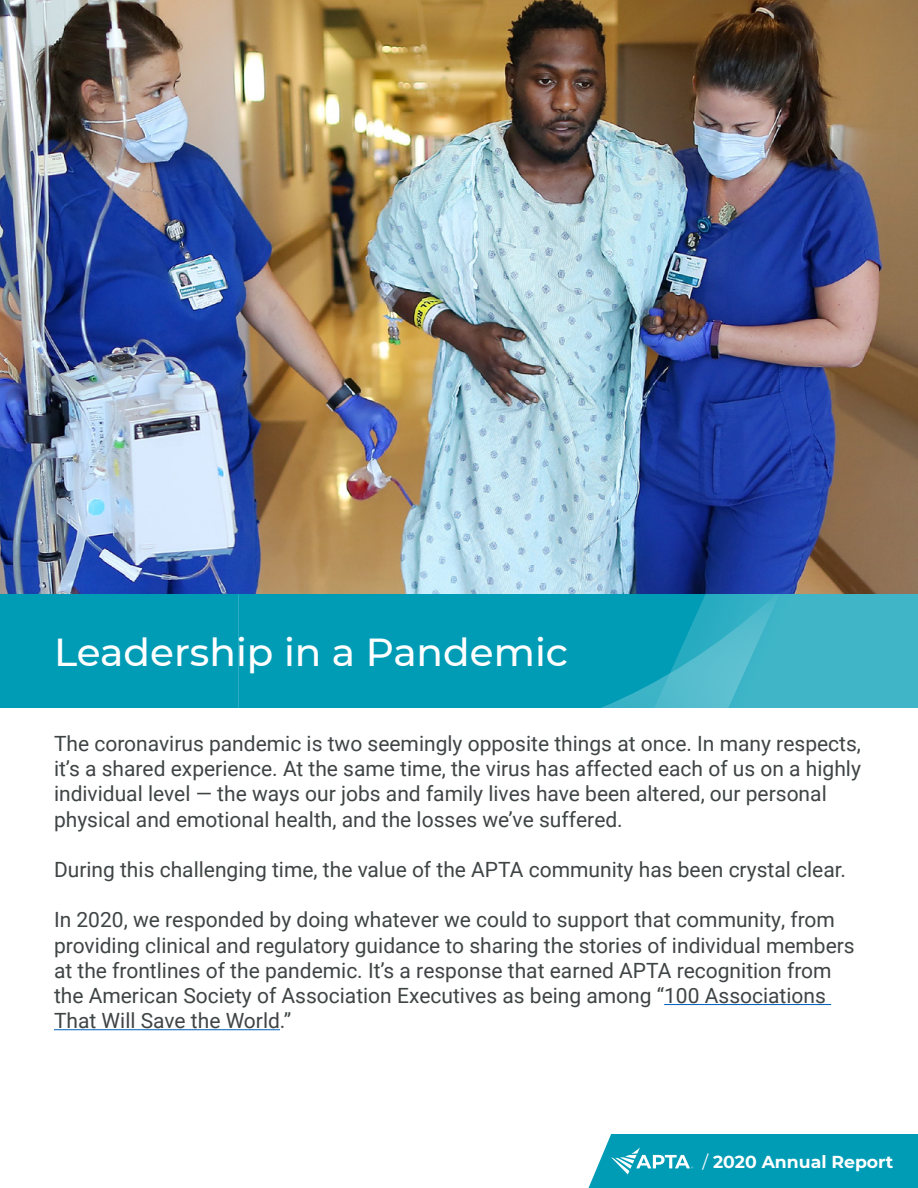
<style>
.page{position:relative;width:918px;height:1188px;background:#fff}
.page>*{position:absolute;margin:0;border:0;box-sizing:border-box;transform-origin:0 0}
.t1{font:500 39px "APTA Sans";color:#fff}
.t2{font:21px/25.2px "Roboto";color:#3f4444}
.t3{font:700 17.25px "APTA Sans";color:#fff}
.s1{font-weight:400}
</style>
<div class="page">
<svg style="left:589px;top:1134px;width:329px;height:54px;background:#0fa2ba"></svg>
<hr style="left:664px;top:1004px;width:167px;height:1px;background:#0563c1">
<hr style="left:54px;top:1029px;width:226px;height:1px;background:#0563c1">
<img style="left:0;top:0;width:918px;height:594px">
<div style="left:0;top:594px;width:918px;height:114px;background:#009cb6"></div>
<div style="left:239px;top:594px;width:679px;height:114px;background:#40b5c8"></div>
<div style="left:239px;top:594px;width:362px;height:114px;background:#009cb6"></div>
<svg style="left:601px;top:594px;width:172px;height:114px"></svg>
<h1 class="t1" style="left:54px;top:625px;width:516px">Leadership in a Pandemic</h1>
<p class="t2" style="left:54px;top:730px;width:809px">The coronavirus pandemic is two seemingly opposite things at once. In many respects, it’s a shared experience. At the same time, the virus has affected each of us on a highly individual level — the ways our jobs and family lives have been altered, our personal physical and emotional health, and the losses we’ve suffered.</p>
<p class="t2" style="left:54px;top:856px;width:794px">During this challenging time, the value of the APTA community has been crystal clear.</p>
<p class="t2" style="left:54px;top:907px;width:802px">In 2020, we responded by doing whatever we could to support that community, from providing clinical and regulatory guidance to sharing the stories of individual members at the frontlines of the pandemic. It’s a response that earned APTA recognition from the American Society of Association Executives as being among “100 Associations That Will Save the World.”</p>
<p class="t3" style="left:702px;top:1150px;width:193px"><span class="s1">/</span> 2020 Annual Report</p>
</div>
